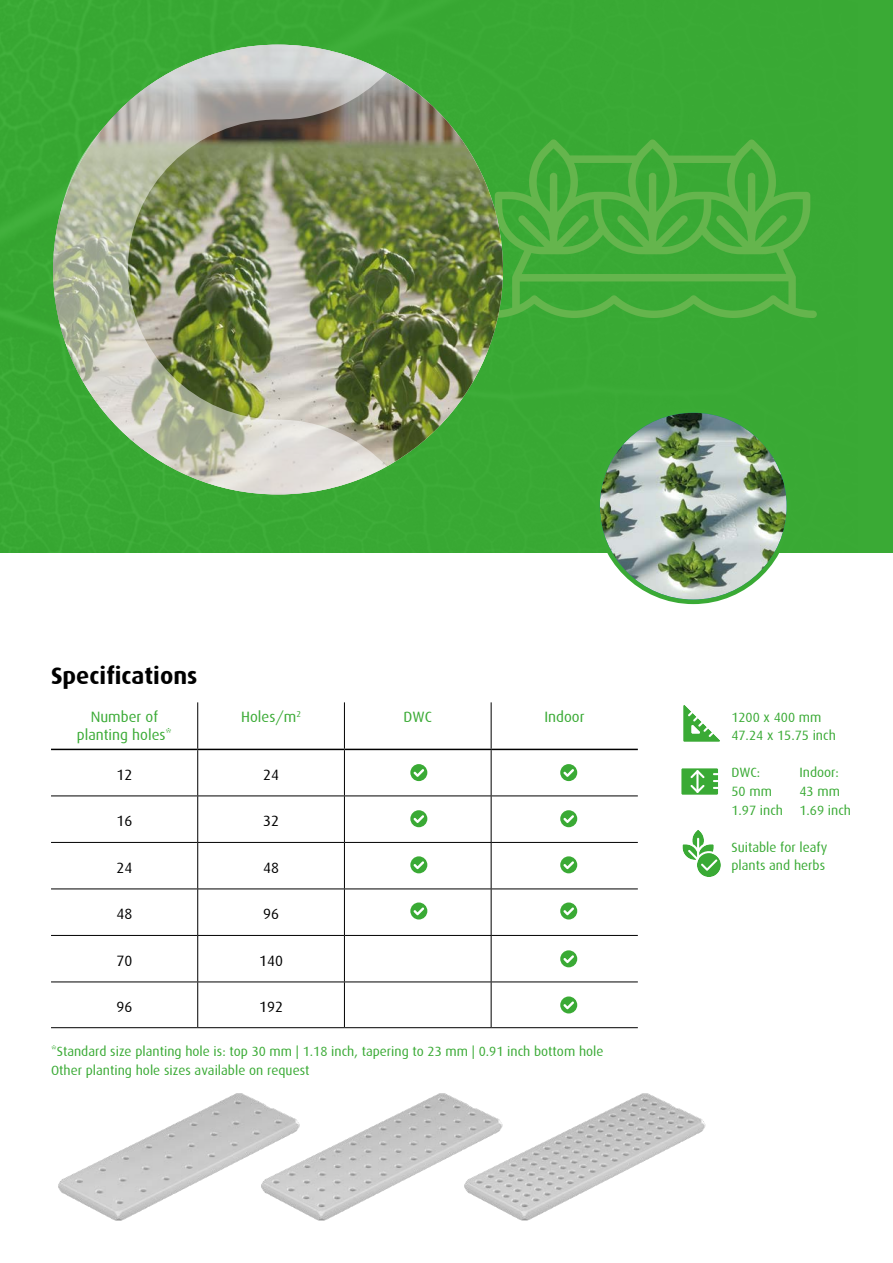
<style>
.page{position:relative;width:893px;height:1263px;background:#fff}
.page>*{position:absolute;margin:0;border:0;box-sizing:border-box;transform-origin:0 0}
.t1{font:700 24px "Dax";color:#000}
.t2{font:15px/18px "Dax";color:#3aaa35;text-align:center}
.t3{font:15px "Dax";color:#000}
.t4{font:13.5px/18.6px "Dax";color:#3aaa35}
</style>
<div class="page">
<div style="left:0;top:0;width:893px;height:553px;background:#39a934"></div>
<svg style="left:491px;top:139px;width:326px;height:179px;background:#47ad3c"></svg>
<img style="left:53px;top:45px;width:450px;height:449px;border-radius:225px">
<img style="left:53px;top:45px;width:334px;height:449px">
<svg style="left:598px;top:410px;width:191px;height:192px"></svg>
<img style="left:600px;top:413px;width:187px;height:187px;border-radius:93px">
<div style="left:595px;top:408px;width:196px;height:196px;border:4px solid #3aaa35;border-radius:50%"></div>
<img style="left:58px;top:1093px;width:200px;height:128px">
<img style="left:258px;top:1093px;width:203px;height:128px">
<img style="left:461px;top:1093px;width:245px;height:128px">
<hr style="left:197px;top:702px;width:1px;height:47px;background:#000">
<hr style="left:344px;top:702px;width:1px;height:47px;background:#000">
<hr style="left:491px;top:702px;width:1px;height:47px;background:#000">
<hr style="left:197px;top:750px;width:1px;height:45px;background:#000">
<hr style="left:344px;top:750px;width:1px;height:45px;background:#000">
<hr style="left:491px;top:750px;width:1px;height:45px;background:#000">
<hr style="left:197px;top:796px;width:1px;height:46px;background:#000">
<hr style="left:344px;top:796px;width:1px;height:46px;background:#000">
<hr style="left:491px;top:796px;width:1px;height:46px;background:#000">
<hr style="left:197px;top:843px;width:1px;height:45px;background:#000">
<hr style="left:344px;top:843px;width:1px;height:45px;background:#000">
<hr style="left:491px;top:843px;width:1px;height:45px;background:#000">
<hr style="left:197px;top:889px;width:1px;height:46px;background:#000">
<hr style="left:344px;top:889px;width:1px;height:46px;background:#000">
<hr style="left:491px;top:889px;width:1px;height:46px;background:#000">
<hr style="left:197px;top:936px;width:1px;height:45px;background:#000">
<hr style="left:344px;top:936px;width:1px;height:45px;background:#000">
<hr style="left:491px;top:936px;width:1px;height:45px;background:#000">
<hr style="left:197px;top:982px;width:1px;height:45px;background:#000">
<hr style="left:344px;top:982px;width:1px;height:45px;background:#000">
<hr style="left:491px;top:982px;width:1px;height:45px;background:#000">
<hr style="left:51px;top:795px;width:147px;height:1px;background:#000">
<hr style="left:198px;top:795px;width:146px;height:1px;background:#000">
<hr style="left:344px;top:795px;width:147px;height:1px;background:#000">
<hr style="left:491px;top:795px;width:147px;height:1px;background:#000">
<hr style="left:51px;top:842px;width:147px;height:1px;background:#000">
<hr style="left:198px;top:842px;width:146px;height:1px;background:#000">
<hr style="left:344px;top:842px;width:147px;height:1px;background:#000">
<hr style="left:491px;top:842px;width:147px;height:1px;background:#000">
<hr style="left:51px;top:888px;width:147px;height:1px;background:#000">
<hr style="left:198px;top:888px;width:146px;height:1px;background:#000">
<hr style="left:344px;top:888px;width:147px;height:1px;background:#000">
<hr style="left:491px;top:888px;width:147px;height:1px;background:#000">
<hr style="left:51px;top:981px;width:147px;height:1px;background:#000">
<hr style="left:198px;top:981px;width:146px;height:1px;background:#000">
<hr style="left:344px;top:981px;width:147px;height:1px;background:#000">
<hr style="left:491px;top:981px;width:147px;height:1px;background:#000">
<hr style="left:51px;top:1027px;width:147px;height:1px;background:#000">
<hr style="left:198px;top:1027px;width:146px;height:1px;background:#000">
<hr style="left:344px;top:1027px;width:147px;height:1px;background:#000">
<hr style="left:491px;top:1027px;width:147px;height:1px;background:#000">
<hr style="left:51px;top:935px;width:147px;height:1px;background:#000">
<hr style="left:198px;top:935px;width:146px;height:1px;background:#000">
<hr style="left:344px;top:935px;width:147px;height:1px;background:#000">
<hr style="left:491px;top:935px;width:147px;height:1px;background:#000">
<hr style="left:51px;top:749px;width:147px;height:1px;background:#000">
<hr style="left:198px;top:749px;width:146px;height:1px;background:#000">
<hr style="left:344px;top:749px;width:147px;height:1px;background:#000">
<hr style="left:491px;top:749px;width:147px;height:1px;background:#000">
<svg style="left:410px;top:810px;width:17px;height:17px"></svg>
<svg style="left:410px;top:856px;width:17px;height:17px"></svg>
<svg style="left:410px;top:764px;width:17px;height:17px"></svg>
<svg style="left:410px;top:902px;width:17px;height:17px"></svg>
<svg style="left:560px;top:810px;width:17px;height:17px"></svg>
<svg style="left:560px;top:856px;width:17px;height:17px"></svg>
<svg style="left:560px;top:764px;width:17px;height:17px"></svg>
<svg style="left:560px;top:902px;width:17px;height:17px"></svg>
<svg style="left:560px;top:950px;width:17px;height:17px"></svg>
<svg style="left:560px;top:996px;width:17px;height:17px"></svg>
<svg style="left:682px;top:830px;width:39px;height:47px"></svg>
<svg style="left:683px;top:705px;width:37px;height:37px"></svg>
<svg style="left:681px;top:768px;width:37px;height:27px"></svg>
<h1 class="t1" style="left:51px;top:662px;width:148px">Specifications</h1>
<p class="t2" style="left:77px;top:708px;width:97px">Number of planting holes*</p>
<p class="t2" style="left:241px;top:708px;width:61px">Holes/m<sup>2</sup></p>
<p class="t2" style="left:404px;top:708px;width:30px">DWC</p>
<p class="t2" style="left:544px;top:708px;width:42px">Indoor</p>
<p class="t3" style="left:116px;top:766px;width:17px">12</p>
<p class="t3" style="left:263px;top:766px;width:17px">24</p>
<p class="t3" style="left:116px;top:812px;width:17px">16</p>
<p class="t3" style="left:263px;top:812px;width:17px">32</p>
<p class="t3" style="left:116px;top:859px;width:17px">24</p>
<p class="t3" style="left:263px;top:859px;width:17px">48</p>
<p class="t3" style="left:116px;top:905px;width:17px">48</p>
<p class="t3" style="left:263px;top:905px;width:17px">96</p>
<p class="t3" style="left:116px;top:952px;width:17px">70</p>
<p class="t3" style="left:259px;top:952px;width:25px">140</p>
<p class="t3" style="left:116px;top:998px;width:17px">96</p>
<p class="t3" style="left:259px;top:998px;width:25px">192</p>
<p class="t4" style="left:51px;top:1042px;width:554px">*Standard size planting hole is: top 30 mm | 1.18 inch, tapering to 23 mm | 0.91 inch bottom hole<br>Other planting hole sizes available on request</p>
<p class="t4" style="left:731px;top:708px;width:106px">1200 x 400 mm<br>47.24 x 15.75 inch</p>
<p class="t4" style="left:731px;top:763px;width:53px">DWC:<br>50 mm<br>1.97 inch</p>
<p class="t4" style="left:799px;top:763px;width:53px">Indoor:<br>43 mm<br>1.69 inch</p>
<p class="t4" style="left:731px;top:838px;width:97px">Suitable for leafy plants and herbs</p>
</div>
